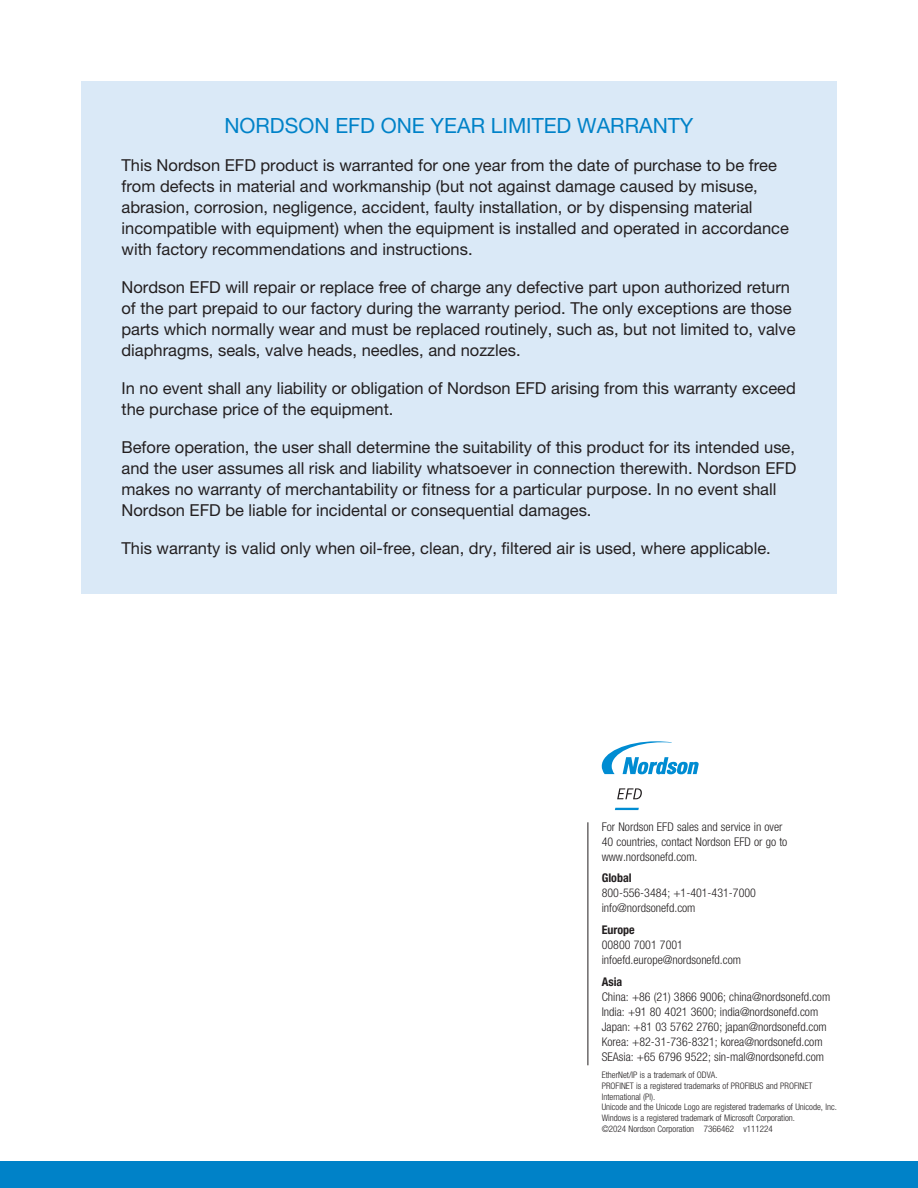
<style>
.page{position:relative;width:918px;height:1188px;background:#fff}
.page>*{position:absolute;margin:0;border:0;box-sizing:border-box;transform-origin:0 0}
.t1{font:21px "Helvetica Neue LT Pro";color:#0082c8}
.t2{font:16.5px/21px "Helvetica Neue LT Pro";color:#231f20}
.t3{font:300 condensed 12px/15px "Helvetica Neue LT Pro";color:#231f20}
.t4{font:700 condensed 12px "Helvetica Neue LT Pro";color:#231f20}
.t5{font:300 condensed 9px/10.8px "Helvetica Neue LT Pro";color:#231f20}
</style>
<div class="page">
<div style="left:0;top:1161px;width:918px;height:27px;background:#0082c8"></div>
<div style="left:81px;top:81px;width:756px;height:513px;background:#dae9f7"></div>
<svg style="left:602px;top:741px;width:97px;height:33px"></svg>
<svg style="left:615px;top:808px;width:24px;height:2px"></svg>
<svg style="left:617px;top:788px;width:25px;height:11px"></svg>
<hr style="left:588px;top:822px;width:1px;height:243px;background:#231f20">
<p class="t1" style="left:224px;top:113px;width:471px">NORDSON EFD ONE YEAR LIMITED WARRANTY</p>
<p class="t2" style="left:122px;top:155px;width:669px">This Nordson EFD product is warranted for one year from the date of purchase to be free from defects in material and workmanship (but not against damage caused by misuse, abrasion, corrosion, negligence, accident, faulty installation, or by dispensing material incompatible with equipment) when the equipment is installed and operated in accordance with factory recommendations and instructions.</p>
<p class="t2" style="left:122px;top:277px;width:676px">Nordson EFD will repair or replace free of charge any defective part upon authorized return of the part prepaid to our factory during the warranty period. The only exceptions are those parts which normally wear and must be replaced routinely, such as, but not limited to, valve diaphragms, seals, valve heads, needles, and nozzles.</p>
<p class="t2" style="left:122px;top:378px;width:676px">In no event shall any liability or obligation of Nordson EFD arising from this warranty exceed the purchase price of the equipment.</p>
<p class="t2" style="left:122px;top:437px;width:677px">Before operation, the user shall determine the suitability of this product for its intended use, and the user assumes all risk and liability whatsoever in connection therewith. Nordson EFD makes no warranty of merchantability or fitness for a particular purpose. In no event shall Nordson EFD be liable for incidental or consequential damages.</p>
<p class="t2" style="left:122px;top:538px;width:651px">This warranty is valid only when oil-free, clean, dry, filtered air is used, where applicable.</p>
<p class="t3" style="left:602px;top:819px;width:187px">For Nordson EFD sales and service in over<br>40 countries, contact Nordson EFD or go to www.nordsonefd.com.</p>
<p class="t4" style="left:602px;top:870px;width:31px">Global</p>
<p class="t3" style="left:602px;top:885px;width:156px">800-556-3484; +1-401-431-7000 info@nordsonefd.com</p>
<p class="t4" style="left:602px;top:922px;width:35px">Europe</p>
<p class="t3" style="left:602px;top:937px;width:141px">00800 7001 7001 infoefd.europe@nordsonefd.com</p>
<p class="t4" style="left:602px;top:974px;width:22px">Asia</p>
<p class="t3" style="left:602px;top:989px;width:230px">China: +86 (21) 3866 9006; china@nordsonefd.com India: +91 80 4021 3600; india@nordsonefd.com Japan: +81 03 5762 2760; japan@nordsonefd.com Korea: +82-31-736-8321; korea@nordsonefd.com SEAsia: +65 6796 9522; sin-mal@nordsonefd.com</p>
<p class="t5" style="left:602px;top:1069px;width:237px">EtherNet/IP is a trademark of ODVA.<br>PROFINET is a registered trademarks of PROFIBUS and PROFINET International (PI).<br>Unicode and the Unicode Logo are registered trademarks of Unicode, Inc.<br>Windows is a registered trademark of Microsoft Corporation.<br>©2024 Nordson Corporation 7366462 v111224</p>
</div>
